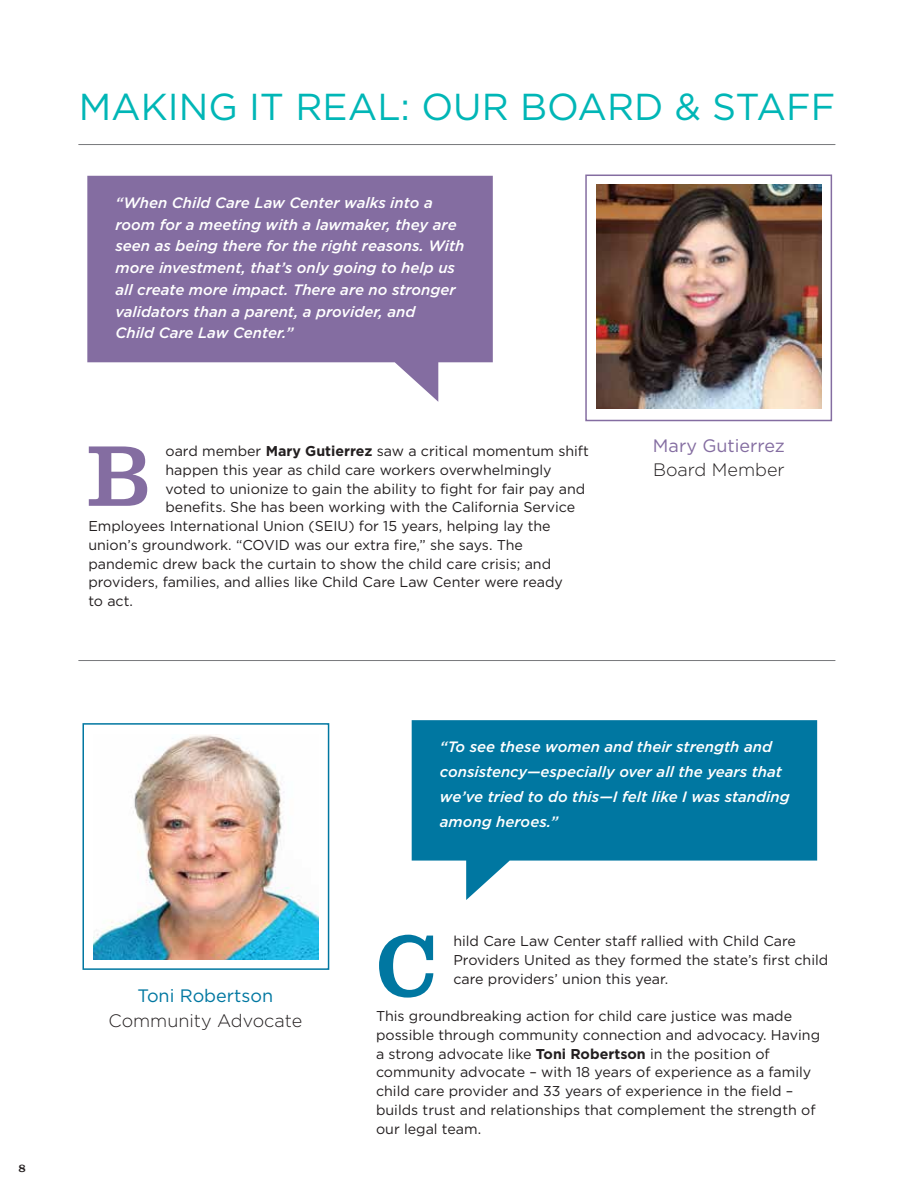
<style>
.page{position:relative;width:918px;height:1188px;background:#fff}
.page>*{position:absolute;margin:0;border:0;box-sizing:border-box;transform-origin:0 0}
.t1{font:89.55px "Clarendon";color:#846da1}
.t2{font:89.55px "Clarendon";color:#0077a1}
.t3{font:37.5px "Gotham";color:#00b6b6}
.t4{font:300 18px "Gotham";color:#231f20}
.t5{font:18px "Gotham";color:#846da1}
.t6{font:18px "Gotham";color:#0077a1}
.t7{font:italic 500 15px/21.8px "Gotham";color:#fff}
.t8{font:14.25px/18.8px "Gotham";color:#231f20}
.t9{font:12px "Clarendon";color:#231f20}
.s1{font-weight:700}
</style>
<div class="page">
<svg style="left:87px;top:176px;width:406px;height:226px;fill:#846da1"></svg>
<svg style="left:412px;top:720px;width:405px;height:180px;fill:#0077a1"></svg>
<hr style="left:79px;top:144px;width:756px;height:1px;background:#77787b">
<hr style="left:79px;top:660px;width:756px;height:1px;background:#77787b">
<img style="left:597px;top:184px;width:224px;height:225px">
<img style="left:94px;top:735px;width:224px;height:224px">
<div style="left:585px;top:175px;width:247px;height:246px;border:2px solid #846da1"></div>
<div style="left:82px;top:723px;width:247px;height:247px;border:2px solid #0077a1"></div>
<p class="t9" style="left:19px;top:1161px;width:9px">8</p>
<h2 class="t3" style="left:79px;top:86px;width:758px">MAKING IT REAL: OUR BOARD &amp; STAFF</h2>
<p class="t7" style="left:115px;top:192px;width:351px">“When Child Care Law Center walks into a room for a meeting with a lawmaker, they are seen as being there for the right reasons. With more investment, that’s only going to help us all create more impact. There are no stronger validators than a parent, a provider, and<br>Child Care Law Center.”</p>
<h1 class="t1" style="left:87px;top:424px;width:66px">B</h1>
<p class="t8" style="left:166px;top:441px;width:425px">oard member <span class="s1">Mary Gutierrez</span> saw a critical momentum shift</p>
<p class="t8" style="left:166px;top:460px;width:388px">happen this year as child care workers overwhelmingly</p>
<p class="t8" style="left:166px;top:479px;width:421px">voted to unionize to gain the ability to fight for fair pay and</p>
<p class="t8" style="left:166px;top:498px;width:411px">benefits. She has been working with the California Service</p>
<p class="t8" style="left:88px;top:516px;width:464px">Employees International Union (SEIU) for 15 years, helping lay the</p>
<p class="t8" style="left:88px;top:535px;width:436px">union’s groundwork. “COVID was our extra fire,” she says. The</p>
<p class="t8" style="left:88px;top:554px;width:464px">pandemic drew back the curtain to show the child care crisis; and</p>
<p class="t8" style="left:88px;top:573px;width:476px">providers, families, and allies like Child Care Law Center were ready</p>
<p class="t8" style="left:88px;top:591px;width:46px">to act.</p>
<p class="t5" style="left:653px;top:435px;width:133px">Mary Gutierrez</p>
<p class="t4" style="left:653px;top:460px;width:133px">Board Member</p>
<p class="t6" style="left:138px;top:986px;width:137px">Toni Robertson</p>
<p class="t4" style="left:109px;top:1010px;width:195px">Community Advocate</p>
<p class="t7" style="left:440px;top:735px;width:351px;line-height:24.8px">“To see these women and their strength and consistency—especially over all the years that we’ve tried to do this—I felt like I was standing among heroes.”</p>
<h1 class="t2" style="left:377px;top:914px;width:61px">C</h1>
<p class="t8" style="left:453px;top:931px;width:376px">hild Care Law Center staff rallied with Child Care<br>Providers United as they formed the state’s first child care providers’ union this year.</p>
<p class="t8" style="left:376px;top:1006px;width:446px">This groundbreaking action for child care justice was made possible through community connection and advocacy. Having a strong advocate like <span class="s1">Toni Robertson</span> in the position of community advocate – with 18 years of experience as a family child care provider and 33 years of experience in the field – builds trust and relationships that complement the strength of our legal team.</p>
</div>
